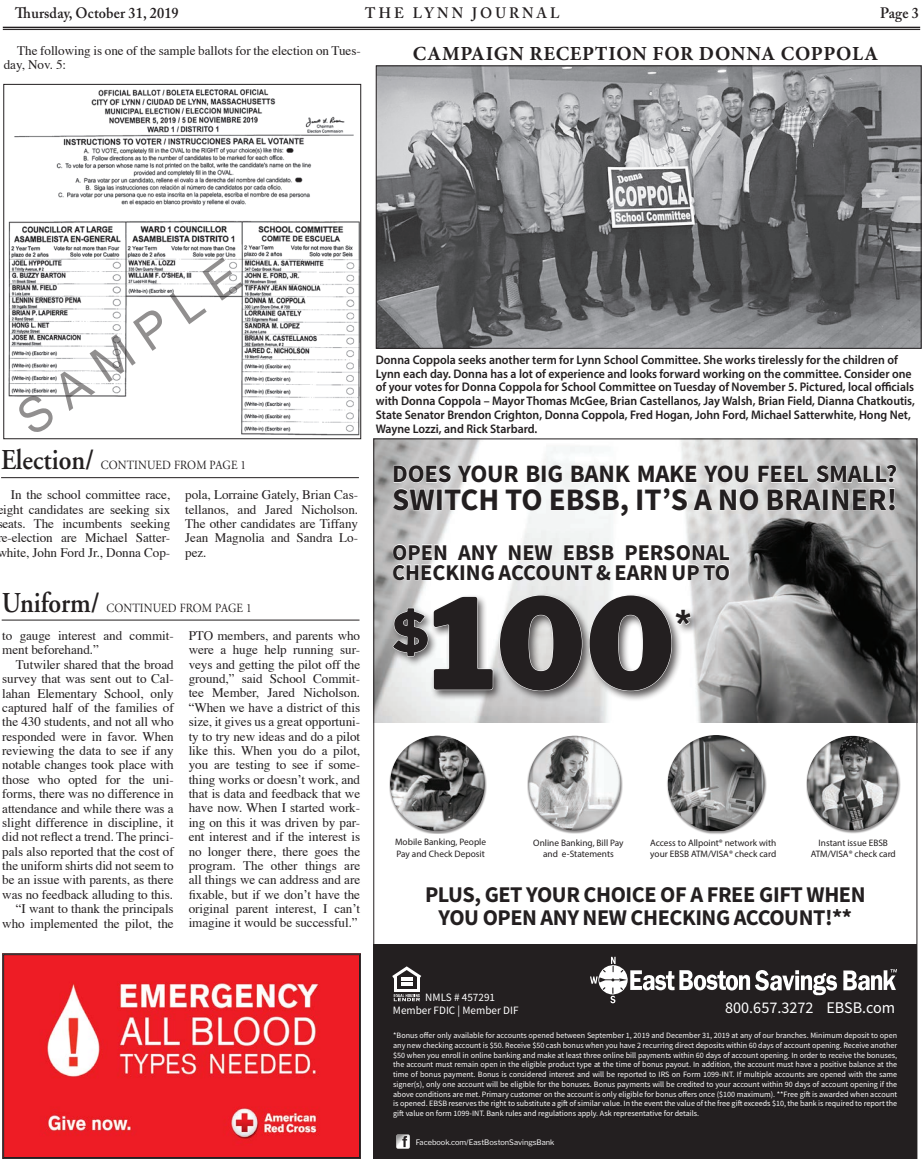
<style>
.page{position:relative;width:923px;height:1170px;background:#fff}
.page>*{position:absolute;margin:0;border:0;box-sizing:border-box;transform-origin:0 0}
.t1{font:900 125px "Libre Franklin";color:#231f20}
.t2{font:900 54.62px "Libre Franklin";color:#231f20}
.t3{font:48.62px "Arial";color:rgb(35 31 32/.5)}
.t4{font:700 31.25px "Source Sans Pro";color:#231f20}
.t5{font:900 31.25px "Libre Franklin";color:#231f20}
._1__Headline{font:600 28.75px "Adobe Garamond";color:#231f20;scale:.9 1}
.t6{font:700 25px "Source Sans Pro";letter-spacing:-.01em;color:#231f20}
.t7{font:700 22.5px/22.5px "Source Sans Pro";letter-spacing:-.02em;color:#231f20;text-align:center}
.t8{font:700 22.5px/20px "Source Sans Pro";color:#231f20}
.Photo_Overline{font:700 20px "Minion Pro";letter-spacing:.035em;color:#231f20}
.t9{font:16.25px "Source Sans Pro";color:#fff}
.Photo_Credit{font:600 15px "Adobe Caslon Pro";letter-spacing:.01em;color:#231f20;scale:.95 1}
.Photo_Credit-2{font:600 15px "Adobe Caslon Pro";letter-spacing:.215em;color:#231f20;scale:.95 1}
.Body_Text{font:13.12px/14.4px "Times";letter-spacing:-.005em;color:#231f20;text-align:justify}
.Cutline{font:600 12.5px/13.8px "Myriad Pro";color:#231f20;scale:.95 1}
._1__Headline-2{font:12.5px "Adobe Garamond";letter-spacing:.01em;color:#231f20;scale:.9 1}
.t10{font:11.25px "Source Sans Pro";color:#fff}
.t11{font:9.38px/11.2px "Myriad Pro";color:#231f20}
.t12{font:8.12px/9.8px "Source Sans Pro";color:#fff;text-align:justify}
.t13{font:7.5px "Libre Franklin";color:#fff}
</style>
<div class="page">
<hr style="left:3px;top:27px;width:917px;height:1px;background:#231f20">
<hr style="left:3px;top:29px;width:917px;height:1px;background:#231f20">
<img style="left:375px;top:441px;width:540px;height:282px">
<div style="left:541px;top:466px;width:5px;height:16px;border:1px solid #fff"></div>
<svg style="left:392px;top:465px;width:150px;height:46px"></svg>
<svg style="left:548px;top:465px;width:83px;height:52px"></svg>
<svg style="left:638px;top:464px;width:258px;height:47px"></svg>
<svg style="left:392px;top:544px;width:338px;height:37px"></svg>
<div style="left:391px;top:593px;width:310px;height:109px;background:#231f20;opacity:.75"></div>
<svg style="left:392px;top:596px;width:101px;height:94px"></svg>
<svg style="left:499px;top:595px;width:83px;height:96px;background:#908e8e"></svg>
<svg style="left:589px;top:595px;width:102px;height:96px"></svg>
<div style="left:373px;top:944px;width:544px;height:215px;background:#231f20"></div>
<svg style="left:590px;top:957px;width:247px;height:47px"></svg>
<svg style="left:843px;top:969px;width:53px;height:22px"></svg>
<svg style="left:392px;top:966px;width:29px;height:35px"></svg>
<img style="left:396px;top:1134px;width:14px;height:15px">
<div style="left:389px;top:735px;width:98px;height:99px;background:#231f20;opacity:.48"></div>
<div style="left:389px;top:734px;width:97px;height:98px;background:#231f20;opacity:.5"></div>
<div style="left:527px;top:736px;width:95px;height:98px;background:#231f20;opacity:.48"></div>
<div style="left:528px;top:734px;width:93px;height:98px;background:#231f20;opacity:.5"></div>
<div style="left:805px;top:736px;width:95px;height:98px;background:#231f20;opacity:.48"></div>
<div style="left:806px;top:735px;width:94px;height:96px;background:#231f20;opacity:.5"></div>
<div style="left:666px;top:735px;width:100px;height:99px;background:#231f20;opacity:.48"></div>
<div style="left:667px;top:734px;width:99px;height:98px;background:#231f20;opacity:.5"></div>
<hr style="left:2px;top:620px;width:357px;height:1px;background:#231f20">
<svg style="left:2px;top:953px;width:359px;height:206px;background:#e93940"></svg>
<div style="left:4px;top:955px;width:355px;height:203px;border:1px solid #231f20"></div>
<hr style="left:1px;top:477px;width:358px;height:1px;background:#231f20">
<img style="left:8px;top:89px;width:351px;height:347px">
<div style="left:3px;top:84px;width:358px;height:355px;border:1px solid #231f20"></div>
<img style="left:378px;top:67px;width:541px;height:280px">
<div style="left:376px;top:65px;width:545px;height:284px;border:1px solid #231f20"></div>
<p class="Photo_Credit" style="left:15px;top:4px;width:173px">Thursday, October 31, 2019</p>
<p class="Photo_Credit-2" style="left:365px;top:4px;width:206px">THE LYNN JOURNAL</p>
<p class="Photo_Credit" style="left:880px;top:4px;width:42px">Page 3</p>
<p class="Body_Text" style="left:4px;top:42px;width:358px;text-indent:13px">The following is one of the sample ballots for the election on Tues&shy;day, Nov. 5:</p>
<p class="Photo_Overline" style="left:413px;top:39px;width:467px">CAMPAIGN RECEPTION FOR DONNA COPPOLA</p>
<h3 class="t3" style="left:4px;top:398px;width:264px;rotate:-36deg">S A M P L E</h3>
<p class="_1__Headline" style="left:1px;top:444px;width:105px">Election/</p>
<p class="_1__Headline-2" style="left:101px;top:459px;width:163px">CONTINUED FROM PAGE 1</p>
<p class="Body_Text" style="left:-3px;top:486px;width:174px;text-align:right">In the school committee race, eight candidates are seeking six eats. The incumbents seeking e-election are Michael Satter&shy;white, John Ford Jr., Donna Cop-</p>
<p class="Body_Text" style="left:185px;top:487px;width:174px">pola, Lorraine Gately, Brian Cas&shy;tellanos, and Jared Nicholson.<br>The other candidates are Tiffany Jean Magnolia and Sandra Lo&shy;pez.</p>
<p class="_1__Headline" style="left:2px;top:587px;width:111px">Uniform/</p>
<p class="_1__Headline-2" style="left:106px;top:601px;width:163px">CONTINUED FROM PAGE 1</p>
<p class="Body_Text" style="left:2px;top:627px;width:173px">to gauge interest and commit&shy;ment beforehand.”</p>
<p class="Body_Text" style="left:2px;top:656px;width:173px;text-indent:14px">Tutwiler shared that the broad survey that was sent out to Cal&shy;lahan Elementary School, only captured half of the families of the 430 students, and not all who responded were in favor. When reviewing the data to see if any notable changes took place with those who opted for the uni&shy;forms, there was no difference in attendance and while there was a slight difference in discipline, it did not reflect a trend. The princi&shy;pals also reported that the cost of the uniform shirts did not seem to be an issue with parents, as there was no feedback alluding to this.</p>
<p class="Body_Text" style="left:2px;top:900px;width:173px;text-align:right">“I want to thank the principals who implemented the pilot, the</p>
<p class="Body_Text" style="left:189px;top:627px;width:173px">PTO members, and parents who were a huge help running sur&shy;veys and getting the pilot off the ground,” said School Commit&shy;tee Member, Jared Nicholson. “When we have a district of this size, it gives us a great opportuni&shy;ty to try new ideas and do a pilot like this. When you do a pilot, you are testing to see if some&shy;thing works or doesn’t work, and that is data and feedback that we have now. When I started work&shy;ing on this it was driven by par&shy;ent interest and if the interest is no longer there, there goes the program. The other things are all things we can address and are fixable, but if we don’t have the original parent interest, I can’t imagine it would be successful.”</p>
<p class="Cutline" style="left:376px;top:352px;width:569px">Donna Coppola seeks another term for Lynn School Committee. She works tirelessly for the children of Lynn each day. Donna has a lot of experience and looks forward working on the committee. Consider one of your votes for Donna Coppola for School Committee on Tuesday of November 5. Pictured, local officials with Donna Coppola – Mayor Thomas McGee, Brian Castellanos, Jay Walsh, Brian Field, Dianna Chatkoutis, State Senator Brendon Crighton, Donna Coppola, Fred Hogan, John Ford, Michael Satterwhite, Hong Net, Wayne Lozzi, and Rick Starbard.</p>
<p class="t6" style="left:392px;top:457px;width:506px">DOES YOUR BIG BANK MAKE YOU FEEL SMALL?</p>
<p class="t4" style="left:392px;top:478px;width:506px">SWITCH TO EBSB, IT’S A NO BRAINER!</p>
<p class="t8" style="left:392px;top:542px;width:339px">OPEN ANY NEW EBSB PERSONAL<br>CHECKING ACCOUNT &amp; EARN UP TO</p>
<p class="t2" style="left:392px;top:599px;width:39px">$</p>
<p class="t1" style="left:429px;top:569px;width:247px">100</p>
<p class="t5" style="left:675px;top:603px;width:18px">*</p>
<p class="t11" style="left:395px;top:836px;width:93px">Mobile Banking, People<br>Pay and Check Deposit</p>
<p class="t11" style="left:533px;top:837px;width:92px;text-align:center">Online Banking, Bill Pay and e-Statements</p>
<p class="t11" style="left:810px;top:837px;width:87px;text-align:center">Instant issue EBSB<br>ATM/VISA® check card</p>
<p class="t11" style="left:650px;top:837px;width:128px">Access to Allpoint® network with your EBSB ATM/VISA® check card</p>
<p class="t7" style="left:425px;top:883px;width:442px">PLUS, GET YOUR CHOICE OF A FREE GIFT WHEN<br>YOU OPEN ANY NEW CHECKING ACCOUNT!**</p>
<p class="t10" style="left:425px;top:990px;width:71px">NMLS # 457291</p>
<p class="t9" style="left:725px;top:997px;width:171px">800.657.3272 EBSB.com</p>
<p class="t12" style="left:393px;top:1031px;width:505px">*Bonus offer only available for accounts opened between September 1, 2019 and December 31, 2019 at any of our branches. Minimum deposit to open any new checking account is $50. Receive $50 cash bonus when you have 2 recurring direct deposits within 60 days of account opening. Receive another $50 when you enroll in online banking and make at least three online bill payments within 60 days of account opening. In order to receive the bonuses, the account must remain open in the eligible product type at the time of bonus payout. In addition, the account must have a positive balance at the time of bonus payment. Bonus is considered interest and will be reported to IRS on Form 1099-INT. If multiple accounts are opened with the same signer(s), only one account will be eligible for the bonuses. Bonus payments will be credited to your account within 90 days of account opening if the above conditions are met. Primary customer on the account is only eligible for bonus offers once ($100 maximum). **Free gift is awarded when account is opened. EBSB reserves the right to substitute a gift of similar value. In the event the value of the free gift exceeds $10, the bank is required to report the gift value on form 1099-INT. Bank rules and regulations apply. Ask representative for details.</p>
<p class="t10" style="left:393px;top:1003px;width:127px">Member FDIC | Member DIF</p>
<p class="t13" style="left:416px;top:1138px;width:140px">Facebook.com/EastBostonSavingsBank</p>
</div>
